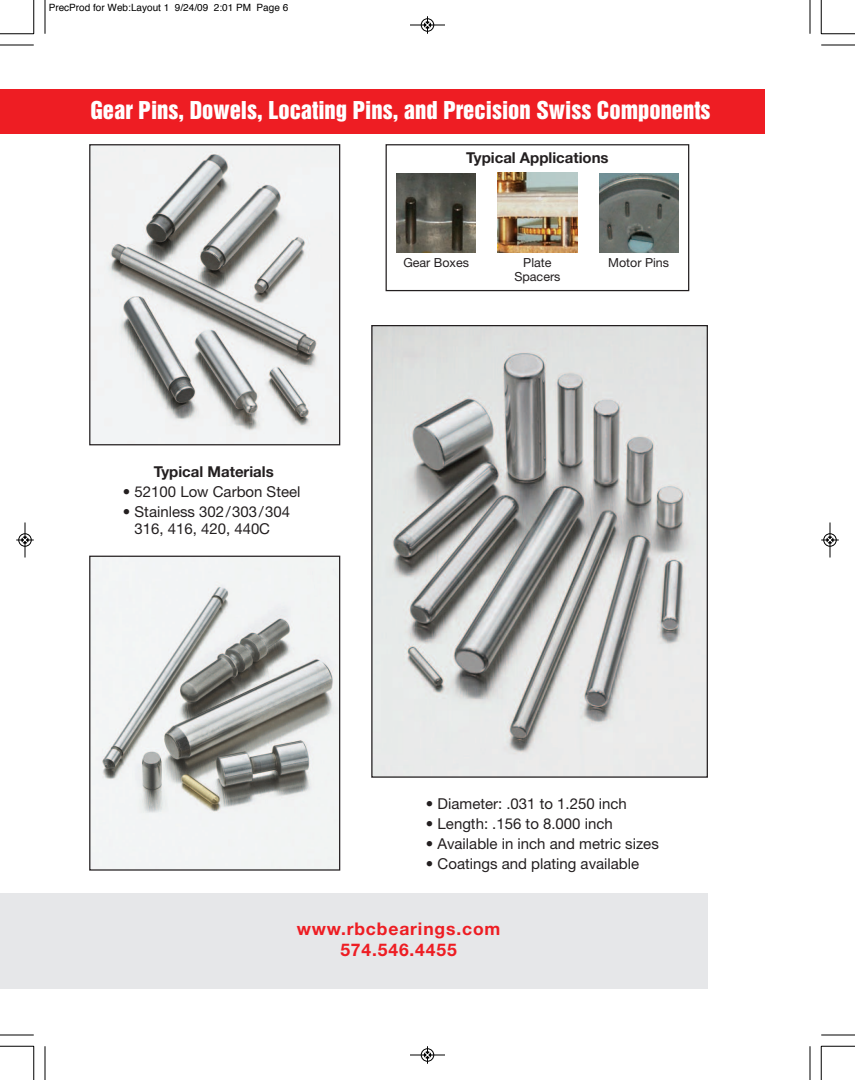
<style>
.page{position:relative;width:855px;height:1080px;background:#fff}
.page>*{position:absolute;margin:0;border:0;box-sizing:border-box;transform-origin:0 0}
.t1{font:22.5px "Helvetica Inserat";color:#fff}
.t2{font:700 17.5px/21px "Helvetica Neue";letter-spacing:.05em;color:#ee1d23;text-align:center}
.t3{font:15px/16.2px "Helvetica Neue";color:#231f20;text-align:center}
.t4{font:700 15px "Helvetica Neue";color:#231f20}
.t5{font:12.5px "Helvetica Neue";color:#231f20}
.t6{font:10px "Helvetica";color:#000}
</style>
<div class="page">
<img style="left:91px;top:146px;width:247px;height:297px">
<div style="left:89px;top:144px;width:251px;height:301px;border:1px solid #231f20"></div>
<img style="left:91px;top:558px;width:247px;height:311px">
<div style="left:89px;top:556px;width:251px;height:315px;border:1px solid #231f20"></div>
<div style="left:0;top:893px;width:708px;height:96px;background:#e6e7e9"></div>
<img style="left:373px;top:327px;width:333px;height:449px">
<div style="left:371px;top:325px;width:337px;height:453px;border:1px solid #231f20"></div>
<div style="left:0;top:89px;width:764px;height:45px;background:#ee1d23"></div>
<div style="left:386px;top:144px;width:303px;height:147px;border:1px solid #231f20"></div>
<img style="left:397px;top:173px;width:79px;height:79px">
<img style="left:498px;top:173px;width:79px;height:79px">
<img style="left:599px;top:173px;width:79px;height:79px">
<hr style="left:45px;top:0;width:1px;height:34px;background:#000">
<hr style="left:0;top:45px;width:34px;height:1px;background:#000">
<hr style="left:810px;top:0;width:1px;height:34px;background:#000">
<hr style="left:821px;top:45px;width:34px;height:1px;background:#000">
<hr style="left:45px;top:1046px;width:1px;height:34px;background:#000">
<hr style="left:0;top:1035px;width:34px;height:1px;background:#000">
<hr style="left:810px;top:1046px;width:1px;height:34px;background:#000">
<hr style="left:821px;top:1035px;width:34px;height:1px;background:#000">
<hr style="left:34px;top:0;width:1px;height:34px;background:#000">
<hr style="left:0;top:34px;width:34px;height:1px;background:#000">
<hr style="left:821px;top:0;width:1px;height:34px;background:#000">
<hr style="left:821px;top:34px;width:34px;height:1px;background:#000">
<hr style="left:34px;top:1046px;width:1px;height:34px;background:#000">
<hr style="left:0;top:1046px;width:34px;height:1px;background:#000">
<hr style="left:821px;top:1046px;width:1px;height:34px;background:#000">
<hr style="left:821px;top:1046px;width:34px;height:1px;background:#000">
<div style="left:421px;top:18px;width:13px;height:14px;border:1px solid #fff;border-radius:50%"></div>
<hr style="left:410px;top:25px;width:35px;height:1px;background:#000">
<div style="left:421px;top:19px;width:13px;height:12px;border:1px solid #000;border-radius:50%"></div>
<svg style="left:424px;top:16px;width:7px;height:18px"></svg>
<div style="left:421px;top:1048px;width:13px;height:14px;border:1px solid #fff;border-radius:50%"></div>
<hr style="left:410px;top:1055px;width:35px;height:1px;background:#000">
<div style="left:421px;top:1049px;width:13px;height:12px;border:1px solid #000;border-radius:50%"></div>
<svg style="left:424px;top:1046px;width:7px;height:18px"></svg>
<div style="left:18px;top:533px;width:14px;height:14px;border:1px solid #fff;border-radius:50%"></div>
<hr style="left:25px;top:522px;width:1px;height:36px;background:#000">
<div style="left:19px;top:534px;width:12px;height:12px;border:1px solid #000;border-radius:50%"></div>
<svg style="left:16px;top:537px;width:18px;height:6px"></svg>
<div style="left:823px;top:533px;width:14px;height:14px;border:1px solid #fff;border-radius:50%"></div>
<hr style="left:830px;top:522px;width:1px;height:36px;background:#000">
<div style="left:824px;top:534px;width:12px;height:12px;border:1px solid #000;border-radius:50%"></div>
<svg style="left:821px;top:537px;width:18px;height:6px"></svg>
<p class="t6" style="left:49px;top:4px;width:241px">PrecProd for Web:Layout 1 9/24/09 2:01 PM Page 6</p>
<h1 class="t1" style="left:90px;top:101px;width:622px">Gear Pins, Dowels, Locating Pins, and Precision Swiss Components</h1>
<p class="t4" style="left:466px;top:153px;width:144px">Typical Applications</p>
<p class="t4" style="left:154px;top:467px;width:122px">Typical Materials</p>
<p class="t3" style="left:123px;top:485px;width:179px">• 52100 Low Carbon Steel</p>
<p class="t3" style="left:123px;top:505px;width:169px">• Stainless 302/303/304<br>316, 416, 420, 440C</p>
<p class="t5" style="left:403px;top:258px;width:67px">Gear Boxes</p>
<p class="t5" style="left:523px;top:258px;width:30px">Plate</p>
<p class="t5" style="left:608px;top:258px;width:62px">Motor Pins</p>
<p class="t5" style="left:514px;top:272px;width:48px">Spacers</p>
<p class="t3" style="left:426px;top:797px;width:202px">• Diameter: .031 to 1.250 inch</p>
<p class="t3" style="left:426px;top:817px;width:188px">• Length: .156 to 8.000 inch</p>
<p class="t3" style="left:426px;top:837px;width:234px">• Available in inch and metric sizes</p>
<p class="t3" style="left:426px;top:857px;width:215px">• Coatings and plating available</p>
<p class="t2" style="left:297px;top:919px;width:205px">www.rbcbearings.com<br>574.546.4455</p>
</div>
